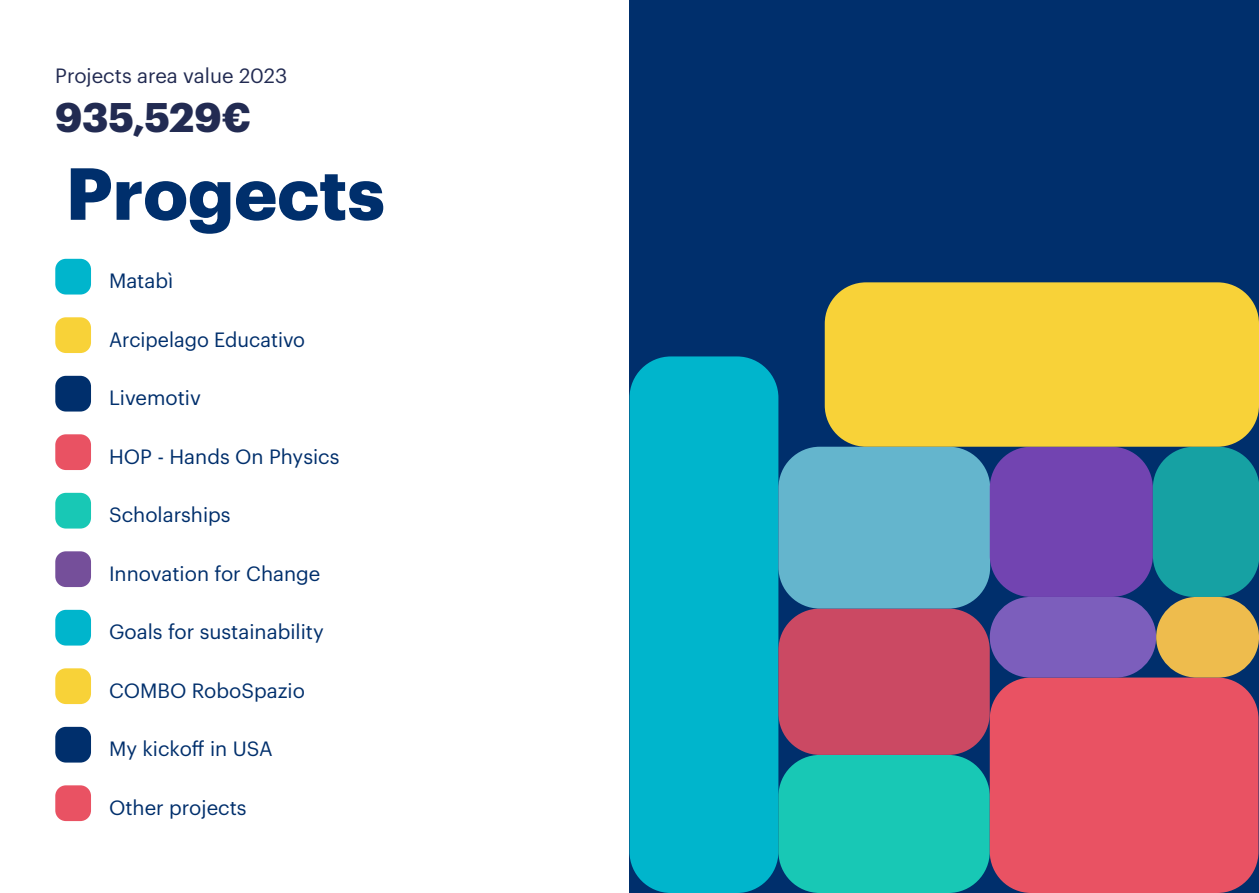
<style>
.page{position:relative;width:1259px;height:893px;background:#fff}
.page>*{position:absolute;margin:0;border:0;box-sizing:border-box;transform-origin:0 0}
.t1{font:700 72px "Graphik";color:#002f6c}
.no_h_numeri_blu{font:700 40.5px "Graphik";letter-spacing:-.005em;color:#222b52}
.t2{font:20.25px "Graphik";color:#002f6c}
.Citazione_grande{font:20.25px "Graphik";color:#222b52}
</style>
<div class="page">
<div style="left:55px;top:259px;width:36px;height:36px;background:#00b5cc;border-radius:11px"></div>
<div style="left:55px;top:317px;width:36px;height:36px;background:#f8d238;border-radius:11px"></div>
<div style="left:55px;top:376px;width:36px;height:36px;background:#002f6c;border-radius:11px"></div>
<div style="left:55px;top:434px;width:36px;height:36px;background:#e95263;border-radius:11px"></div>
<div style="left:55px;top:493px;width:36px;height:36px;background:#18c8b5;border-radius:11px"></div>
<div style="left:55px;top:551px;width:36px;height:36px;background:#754f9a;border-radius:11px"></div>
<div style="left:55px;top:610px;width:36px;height:36px;background:#00b5cc;border-radius:11px"></div>
<div style="left:55px;top:668px;width:36px;height:36px;background:#f8d238;border-radius:11px"></div>
<div style="left:55px;top:727px;width:36px;height:36px;background:#002f6c;border-radius:11px"></div>
<div style="left:55px;top:785px;width:36px;height:36px;background:#e95263;border-radius:11px"></div>
<div style="left:629px;top:0;width:630px;height:893px;background:#002f6c"></div>
<div style="left:629px;top:356px;width:149px;height:537px;background:#00b5cc;border-radius:41px"></div>
<div style="left:778px;top:755px;width:211px;height:138px;background:#18c8b5;border-radius:41px"></div>
<div style="left:778px;top:609px;width:211px;height:146px;background:#cb4963;border-radius:41px"></div>
<div style="left:989px;top:677px;width:269px;height:216px;background:#e95263;border-radius:41px"></div>
<div style="left:778px;top:447px;width:212px;height:162px;background:#64b5cd;border-radius:41px"></div>
<div style="left:989px;top:447px;width:163px;height:150px;background:#7244b1;border-radius:41px"></div>
<div style="left:1152px;top:447px;width:107px;height:150px;background:#16a1a3;border-radius:41px"></div>
<div style="left:989px;top:597px;width:167px;height:80px;background:#7c5ebc;border-radius:40px"></div>
<div style="left:1156px;top:597px;width:103px;height:80px;background:#eebc4d;border-radius:40px"></div>
<div style="left:824px;top:282px;width:435px;height:165px;background:#f8d238;border-radius:41px"></div>
<p class="Citazione_grande" style="left:55px;top:61px;width:234px">Projects area value 2023</p>
<p class="no_h_numeri_blu" style="left:55px;top:86px;width:197px">935,529€</p>
<h1 class="t1" style="left:66px;top:138px;width:320px">Progects</h1>
<p class="t2" style="left:109px;top:265px;width:66px">Matabì</p>
<p class="t2" style="left:109px;top:324px;width:197px">Arcipelago Educativo</p>
<p class="t2" style="left:109px;top:382px;width:93px">Livemotiv</p>
<p class="t2" style="left:109px;top:441px;width:232px">HOP - Hands On Physics</p>
<p class="t2" style="left:109px;top:499px;width:123px">Scholarships</p>
<p class="t2" style="left:109px;top:558px;width:213px">Innovation for Change</p>
<p class="t2" style="left:109px;top:616px;width:216px">Goals for sustainability</p>
<p class="t2" style="left:109px;top:675px;width:197px">COMBO RoboSpazio</p>
<p class="t2" style="left:109px;top:733px;width:165px">My kickoff in USA</p>
<p class="t2" style="left:109px;top:792px;width:139px">Other projects</p>
</div>
